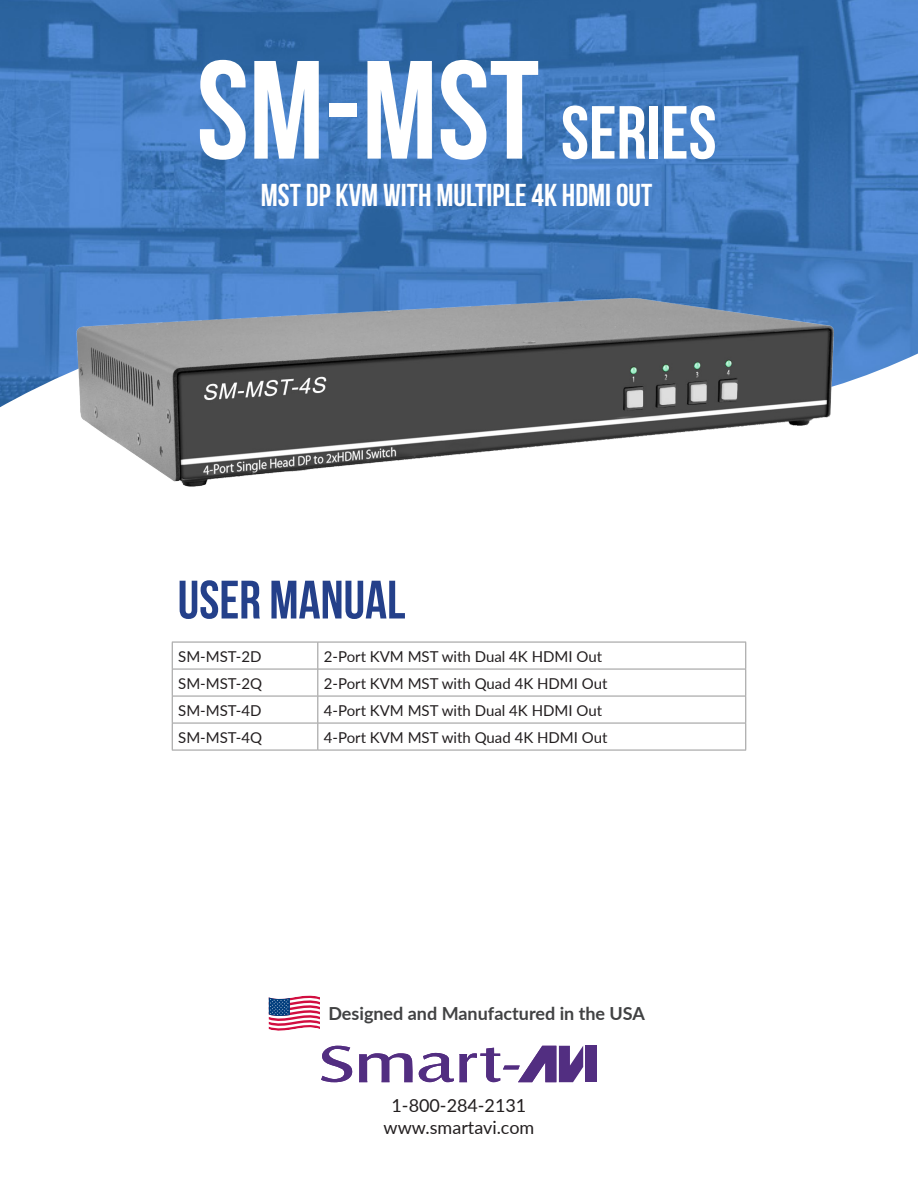
<style>
.page{position:relative;width:918px;height:1188px;background:#fff}
.page>*{position:absolute;margin:0;border:0;box-sizing:border-box;transform-origin:0 0}
.t1{font:700 139.5px "Bebas Neue";color:#fff}
.t2{font:700 54px "Bebas Neue";color:#24408a}
.t3{font:700 31.5px "Bebas Neue";color:#fff}
.t4{font:700 18px "Lato";color:#414243}
.t5{font:18px "Lato";color:#231f20}
.t6{font:15px "Lato";color:#231f20}
.s1{font-size:75px}
</style>
<div class="page">
<img style="left:0;top:0;width:918px;height:407px">
<svg style="left:269px;top:996px;width:51px;height:35px"></svg>
<div style="left:586px;top:1046px;width:11px;height:36px;background:#522e81"></div>
<svg style="left:321px;top:1046px;width:32px;height:36px"></svg>
<svg style="left:359px;top:1053px;width:54px;height:29px"></svg>
<svg style="left:419px;top:1046px;width:164px;height:36px"></svg>
<hr style="left:172px;top:642px;width:146px;height:1px;background:#969696">
<hr style="left:318px;top:642px;width:428px;height:1px;background:#969696">
<hr style="left:172px;top:669px;width:146px;height:1px;background:#969696">
<hr style="left:318px;top:669px;width:428px;height:1px;background:#969696">
<hr style="left:172px;top:696px;width:146px;height:1px;background:#969696">
<hr style="left:318px;top:696px;width:428px;height:1px;background:#969696">
<hr style="left:172px;top:723px;width:146px;height:1px;background:#969696">
<svg style="left:172px;top:642px;width:1px;height:108px"></svg>
<hr style="left:318px;top:723px;width:428px;height:1px;background:#969696">
<svg style="left:317px;top:642px;width:1px;height:108px"></svg>
<svg style="left:745px;top:642px;width:1px;height:108px"></svg>
<hr style="left:172px;top:750px;width:146px;height:1px;background:#969696">
<hr style="left:318px;top:750px;width:428px;height:1px;background:#969696">
<img style="left:40px;top:279px;width:838px;height:208px">
<p class="t1" style="left:197px;top:34px;width:521px">SM-MST <span class="s1">SERIES</span></p>
<p class="t3" style="left:261px;top:178px;width:393px">MST DP KVM with MULTIPLE 4K HDMI Out</p>
<p class="t2" style="left:178px;top:570px;width:229px">USER MANUAL</p>
<p class="t6" style="left:178px;top:645px;width:85px">SM-MST-2D</p>
<p class="t6" style="left:324px;top:645px;width:280px">2-Port KVM MST with Dual 4K HDMI Out</p>
<p class="t6" style="left:178px;top:672px;width:85px">SM-MST-2Q</p>
<p class="t6" style="left:324px;top:672px;width:285px">2-Port KVM MST with Quad 4K HDMI Out</p>
<p class="t6" style="left:178px;top:699px;width:85px">SM-MST-4D</p>
<p class="t6" style="left:324px;top:699px;width:280px">4-Port KVM MST with Dual 4K HDMI Out</p>
<p class="t6" style="left:178px;top:726px;width:85px">SM-MST-4Q</p>
<p class="t6" style="left:324px;top:726px;width:285px">4-Port KVM MST with Quad 4K HDMI Out</p>
<p class="t4" style="left:328px;top:1001px;width:318px">Designed and Manufactured in the USA</p>
<p class="t5" style="left:392px;top:1093px;width:136px">1-800-284-2131</p>
<p class="t5" style="left:384px;top:1115px;width:152px">www.smartavi.com</p>
</div>
